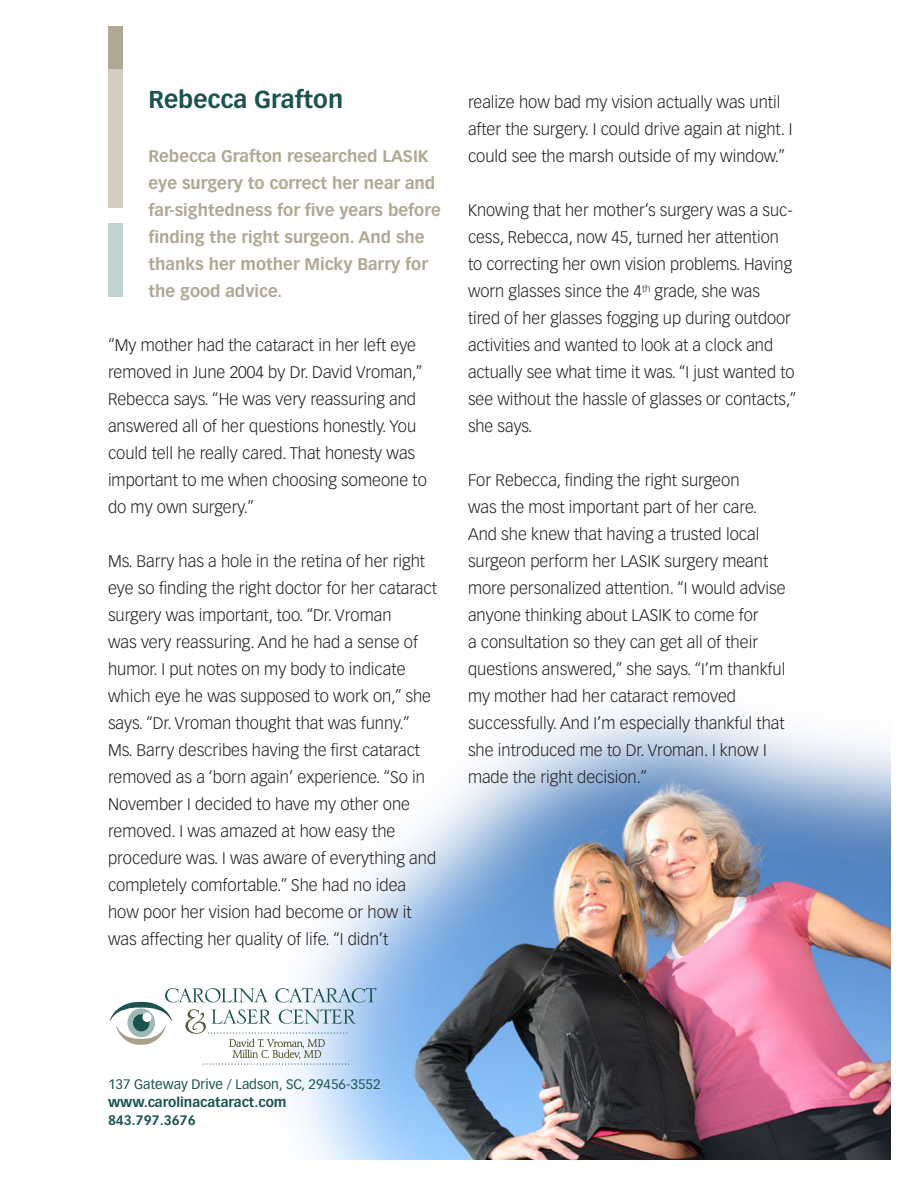
<style>
.page{position:relative;width:918px;height:1188px;background:#fff}
.page>*{position:absolute;margin:0;border:0;box-sizing:border-box;transform-origin:0 0}
.t1{font:700 24px "Vectora LT Std";color:#1b5351}
.t2{font:300 16.5px/27px "Vectora LT Std";color:#231f20}
.t3{font:700 16.5px/27px "Vectora LT Std";color:#b0a894}
.t4{font:13.5px "Vectora LT Std";color:#1b5351}
.t5{font:700 13.5px/18px "Vectora LT Std";color:#1b5351}
</style>
<div class="page">
<img style="left:290px;top:704px;width:601px;height:456px">
<div style="left:108px;top:35px;width:14px;height:173px;background:#d3cdc2"></div>
<div style="left:108px;top:26px;width:14px;height:42px;background:#b0a894"></div>
<div style="left:108px;top:223px;width:14px;height:74px;background:#c3d3d3"></div>
<svg style="left:110px;top:988px;width:266px;height:77px"></svg>
<h1 class="t1" style="left:148px;top:89px;width:196px">Rebecca Grafton</h1>
<p class="t3" style="left:148px;top:144px;width:294px">Rebecca Grafton researched LASIK eye surgery to correct her near and far-sightedness for five years before finding the right surgeon. And she thanks her mother Micky Barry for the good advice.</p>
<p class="t2" style="left:108px;top:333px;width:320px">“My mother had the cataract in her left eye removed in June 2004 by Dr. David Vroman,” Rebecca says. “He was very reassuring and answered all of her questions honestly. You could tell he really cared. That honesty was important to me when choosing someone to do my own surgery.”</p>
<p class="t2" style="left:108px;top:549px;width:331px">Ms. Barry has a hole in the retina of her right eye so finding the right doctor for her cataract surgery was important, too. “Dr. Vroman<br>was very reassuring. And he had a sense of humor. I put notes on my body to indicate which eye he was supposed to work on,” she says. “Dr. Vroman thought that was funny.” Ms. Barry describes having the first cataract removed as a ‘born again’ experience. “So in November I decided to have my other one removed. I was amazed at how easy the procedure was. I was aware of everything and completely comfortable.” She had no idea how poor her vision had become or how it was affecting her quality of life. “I didn’t</p>
<p class="t2" style="left:468px;top:90px;width:326px">realize how bad my vision actually was until after the surgery. I could drive again at night. I could see the marsh outside of my window.”</p>
<p class="t2" style="left:468px;top:198px;width:330px">Knowing that her mother’s surgery was a suc&shy;cess, Rebecca, now 45, turned her attention to correcting her own vision problems. Having worn glasses since the 4<sup>th</sup> grade, she was<br>tired of her glasses fogging up during outdoor activities and wanted to look at a clock and actually see what time it was. “I just wanted to see without the hassle of glasses or contacts,” she says.</p>
<p class="t2" style="left:468px;top:468px;width:319px">For Rebecca, finding the right surgeon<br>was the most important part of her care.<br>And she knew that having a trusted local surgeon perform her LASIK surgery meant more personalized attention. “I would advise anyone thinking about LASIK to come for<br>a consultation so they can get all of their questions answered,” she says. “I’m thankful my mother had her cataract removed successfully. And I’m especially thankful that she introduced me to Dr. Vroman. I know I made the right decision.”</p>
<p class="t4" style="left:108px;top:1078px;width:274px">137 Gateway Drive / Ladson, SC, 29456-3552</p>
<p class="t5" style="left:108px;top:1094px;width:180px">www.carolinacataract.com<br>843.797.3676</p>
</div>
